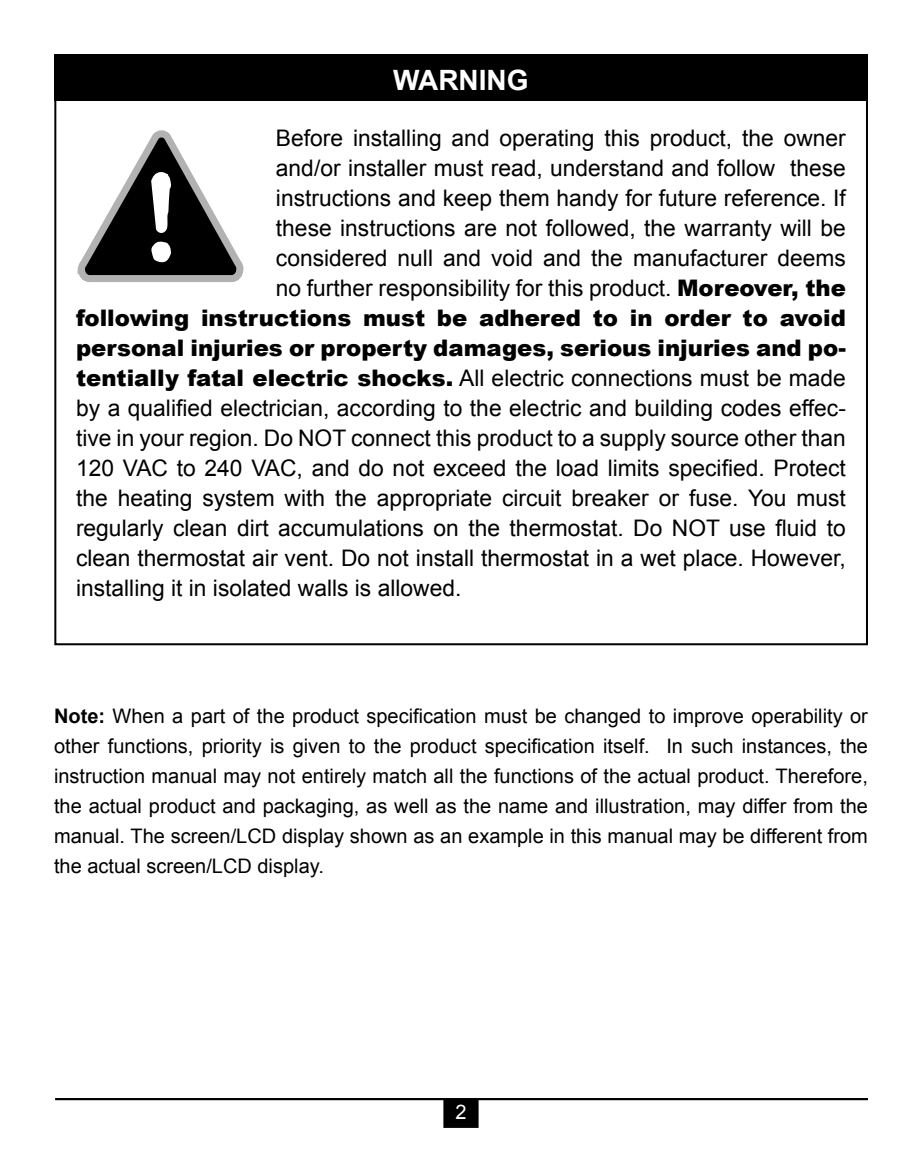
<style>
.page{position:relative;width:922px;height:1152px;background:#fff}
.page>*{position:absolute;margin:0;border:0;box-sizing:border-box;transform-origin:0 0}
.t1{font:700 28px "Arial";color:#fff}
.t2{font:22.8px "Arial";color:#000}
.t3{font:900 22.8px "Arial";color:#000}
.t4{font:20px/30px "Arial";color:#000;text-align:justify}
.t5{font:20px "Arial";color:#fff}
.s1{font-weight:900}
.s2{font-weight:700}
</style>
<div class="page">
<div style="left:444px;top:1099px;width:33px;height:28px;background:#000"></div>
<div style="left:443px;top:1098px;width:35px;height:30px;border:2px solid #000"></div>
<hr style="left:55px;top:1098px;width:813px;height:2px;background:#000">
<div style="left:54px;top:54px;width:814px;height:47px;background:#000"></div>
<svg style="left:77px;top:132px;width:167px;height:150px"></svg>
<p class="t1" style="left:393px;top:62px;width:137px">WARNING</p>
<p class="t2" style="left:276px;top:123px;width:571px">Before installing and operating this product, the owner</p>
<p class="t2" style="left:276px;top:153px;width:571px">and/or installer must read, understand and follow these</p>
<p class="t2" style="left:276px;top:183px;width:571px">instructions and keep them handy for future reference. If</p>
<p class="t2" style="left:276px;top:213px;width:571px">these instructions are not followed, the warranty will be</p>
<p class="t2" style="left:276px;top:243px;width:571px">considered null and void and the manufacturer deems</p>
<p class="t2" style="left:276px;top:273px;width:571px">no further responsibility for this product. <span class="s1">Moreover, the</span></p>
<p class="t3" style="left:76px;top:302px;width:771px">following instructions must be adhered to in order to avoid</p>
<p class="t3" style="left:76px;top:332px;width:771px">personal injuries or property damages, serious injuries and po-</p>
<p class="t2" style="left:76px;top:363px;width:771px"><span class="s1">tentially fatal electric shocks.</span> All electric connections must be made</p>
<p class="t2" style="left:76px;top:393px;width:771px">by a qualified electrician, according to the electric and building codes effec-</p>
<p class="t2" style="left:76px;top:423px;width:771px">tive in your region. Do NOT connect this product to a supply source other than</p>
<p class="t2" style="left:76px;top:453px;width:771px">120 VAC to 240 VAC, and do not exceed the load limits specified. Protect</p>
<p class="t2" style="left:76px;top:483px;width:771px">the heating system with the appropriate circuit breaker or fuse. You must</p>
<p class="t2" style="left:76px;top:513px;width:771px">regularly clean dirt accumulations on the thermostat. Do NOT use fluid to</p>
<p class="t2" style="left:76px;top:543px;width:771px">clean thermostat air vent. Do not install thermostat in a wet place. However,</p>
<p class="t2" style="left:76px;top:573px;width:387px">installing it in isolated walls is allowed.</p>
<p class="t4" style="left:54px;top:701px;width:815px"><span class="s2">Note:</span> When a part of the product specification must be changed to improve operability or other functions, priority is given to the product specification itself. In such instances, the instruction manual may not entirely match all the functions of the actual product. Therefore, the actual product and packaging, as well as the name and illustration, may differ from the manual. The screen/LCD display shown as an example in this manual may be different from the actual screen/LCD display.</p>
<p class="t5" style="left:455px;top:1099px;width:13px">2</p>
</div>
